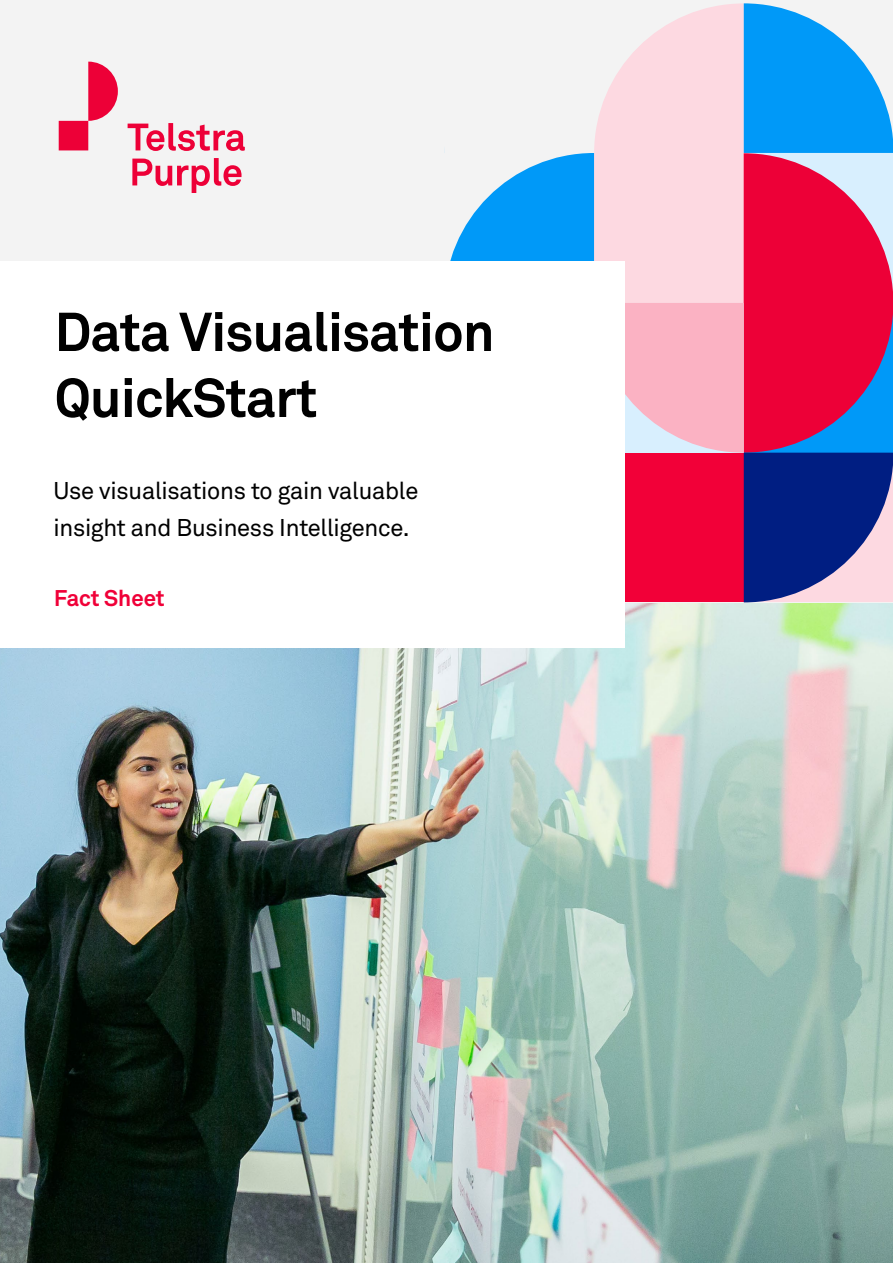
<style>
.page{position:relative;width:893px;height:1263px;background:#fff}
.page>*{position:absolute;margin:0;border:0;box-sizing:border-box;transform-origin:0 0}
.t1{font:700 54px/66px "Telstra Akkurat";letter-spacing:-.01em;color:#000}
.t2{font:24px/37.5px "Telstra Akkurat";letter-spacing:-.01em;color:#000}
.t3{font:700 22.5px "Telstra Akkurat";color:#f00038}
</style>
<div class="page">
<img style="left:0;top:0;width:893px;height:1263px">
<svg style="left:444px;top:3px;width:449px;height:599px"></svg>
<svg style="left:59px;top:62px;width:59px;height:88px"></svg>
<svg style="left:132px;top:158px;width:110px;height:35px"></svg>
<svg style="left:128px;top:123px;width:117px;height:28px"></svg>
<div style="left:0;top:261px;width:624px;height:386px;background:#fff"></div>
<h1 class="t1" style="left:55px;top:298px;width:441px">Data Visualisation<br>QuickStart</h1>
<p class="t2" style="left:53px;top:472px;width:366px">Use visualisations to gain valuable insight and Business Intelligence.</p>
<p class="t3" style="left:54px;top:584px;width:112px">Fact Sheet</p>
</div>
